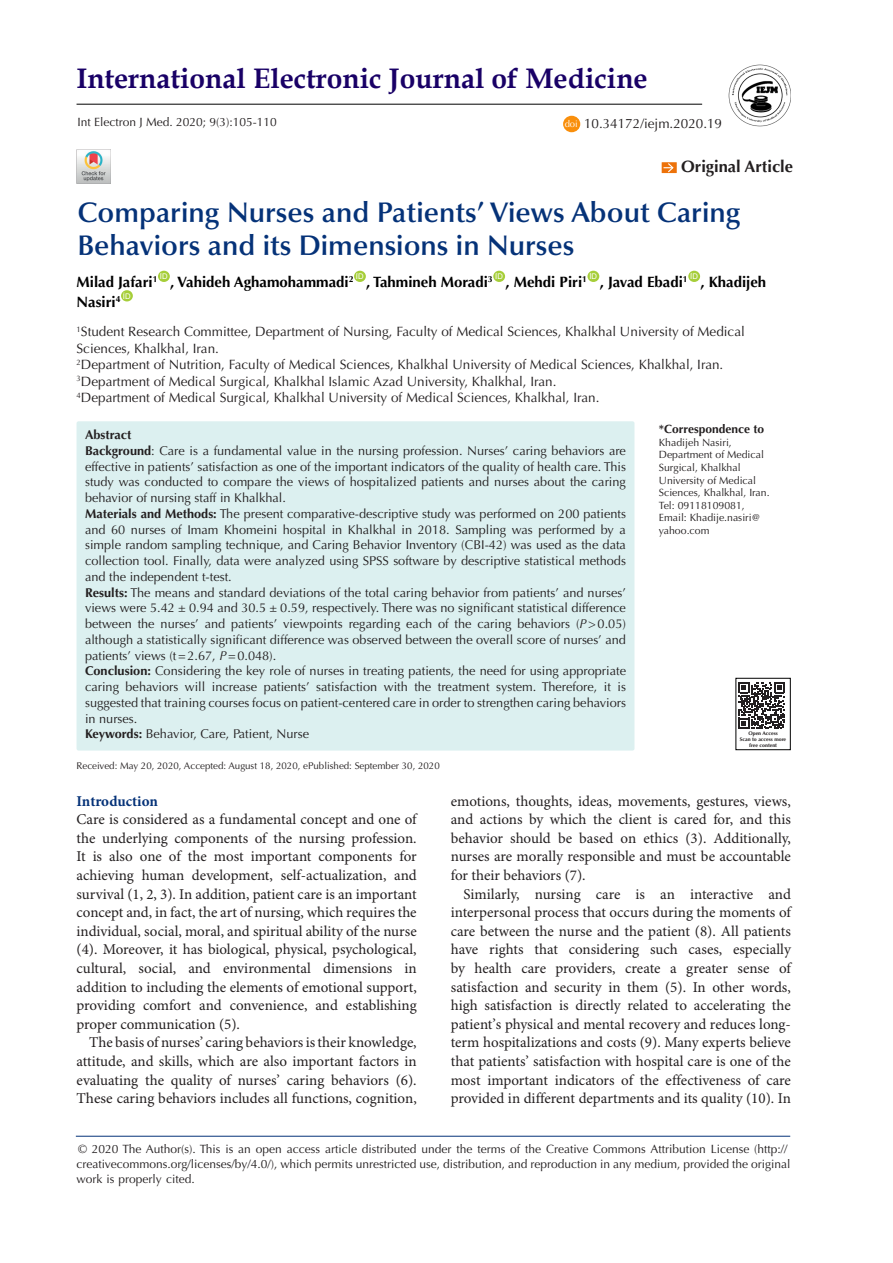
<style>
.page{position:relative;width:893px;height:1263px;background:#fff}
.page>*{position:absolute;margin:0;border:0;box-sizing:border-box;transform-origin:0 0}
.t1{font:600 28.5px/33px "Optima LT Std";color:#053278}
.t2{font:700 28.2px "Book Antiqua";color:#190066}
.t3{font:700 16.5px "Optima LT Std";color:#231f20}
.t4{font:15px/18.6px "Minion Pro";color:#231f20;text-align:justify}
.t5{font:700 15px "Optima LT Std";color:#000}
.t6{font:700 15px "Minion Pro";letter-spacing:-.005em;color:#053278}
.t7{font:13.5px/16.5px "Optima LT Std";color:#231f20}
.t8{font:12.75px/15.8px "Optima LT Std";color:#231f20;text-align:justify}
.Default{font:700 12.75px "Optima LT Std";color:#231f20}
.t9{font:12px/15px "Optima LT Std";color:#231f20}
.t10{font:700 12px "Optima LT Std";color:#231f20}
.t11{font:10.5px/12.6px "Optima LT Std";color:#231f20}
.t12{font:9.75px "Optima LT Std";color:#231f20}
.t13{font:9.45px "Optima LT Std";color:#fff}
.t14{font:7.8px "Arial";color:#fff}
.t15{font:700 5.25px "Optima LT Std";color:#231f20}
.s1{font-weight:700}
.s2{font-style:italic}
</style>
<div class="page">
<hr style="left:76px;top:1136px;width:714px;height:1px;background:#053278">
<div style="left:158px;top:271px;width:12px;height:11px;background:#a6ce39;border-radius:50%"></div>
<div style="left:354px;top:271px;width:12px;height:11px;background:#a6ce39;border-radius:50%"></div>
<div style="left:493px;top:271px;width:12px;height:11px;background:#a6ce39;border-radius:50%"></div>
<div style="left:587px;top:271px;width:12px;height:11px;background:#a6ce39;border-radius:50%"></div>
<div style="left:688px;top:271px;width:12px;height:11px;background:#a6ce39;border-radius:50%"></div>
<div style="left:121px;top:290px;width:12px;height:11px;background:#a6ce39;border-radius:50%"></div>
<img style="left:77px;top:149px;width:34px;height:34px">
<div style="left:662px;top:162px;width:15px;height:11px;background:#ed720a"></div>
<svg style="left:663px;top:162px;width:11px;height:11px"></svg>
<div style="left:77px;top:421px;width:557px;height:329px;background:#dcf0f0;border-radius:2px"></div>
<svg style="left:738px;top:682px;width:47px;height:47px"></svg>
<div style="left:736px;top:678px;width:54px;height:72px;border:1px solid #000"></div>
<hr style="left:77px;top:104px;width:625px;height:1px;background:#000">
<img style="left:728px;top:64px;width:63px;height:63px">
<div style="left:563px;top:116px;width:17px;height:16px;background:#f98f0c;border-radius:50%"></div>
<p class="t2" style="left:77px;top:59px;width:573px">International Electronic Journal of Medicine</p>
<p class="t9" style="left:77px;top:114px;width:201px">Int Electron J Med. 2020; 9(3):105-110</p>
<p class="t13" style="left:565px;top:118px;width:15px">doi</p>
<p class="t7" style="left:584px;top:115px;width:140px">10.34172/iejm.2020.19</p>
<p class="t3" style="left:681px;top:156px;width:113px">Original Article</p>
<p class="t1" style="left:77px;top:197px;width:665px">Comparing Nurses and Patients’ Views About Caring<br>Behaviors and its Dimensions in Nurses</p>
<p class="t5" style="left:77px;top:274px;width:83px">Milad Jafari<sup>1</sup></p>
<p class="t14" style="left:160px;top:271px;width:9px">ID</p>
<p class="t5" style="left:170px;top:274px;width:185px">, Vahideh Aghamohammadi<sup>2</sup></p>
<p class="t14" style="left:356px;top:271px;width:9px">ID</p>
<p class="t5" style="left:366px;top:274px;width:128px">, Tahmineh Moradi<sup>3</sup></p>
<p class="t14" style="left:495px;top:271px;width:9px">ID</p>
<p class="t5" style="left:505px;top:274px;width:83px">, Mehdi Piri<sup>1</sup></p>
<p class="t14" style="left:589px;top:271px;width:9px">ID</p>
<p class="t5" style="left:600px;top:274px;width:90px">, Javad Ebadi<sup>1</sup></p>
<p class="t14" style="left:690px;top:271px;width:9px">ID</p>
<p class="t5" style="left:700px;top:274px;width:67px">, Khadijeh</p>
<p class="t5" style="left:77px;top:293px;width:46px">Nasiri<sup>4</sup></p>
<p class="t14" style="left:123px;top:291px;width:9px">ID</p>
<p class="t7" style="left:77px;top:324px;width:670px"><sup>1</sup>Student Research Committee, Department of Nursing, Faculty of Medical Sciences, Khalkhal University of Medical<br>Sciences, Khalkhal, Iran.</p>
<p class="t7" style="left:77px;top:357px;width:648px"><sup>2</sup>Department of Nutrition, Faculty of Medical Sciences, Khalkhal University of Medical Sciences, Khalkhal, Iran.</p>
<p class="t7" style="left:77px;top:373px;width:481px"><sup>3</sup>Department of Medical Surgical, Khalkhal Islamic Azad University, Khalkhal, Iran.</p>
<p class="t7" style="left:77px;top:390px;width:524px"><sup>4</sup>Department of Medical Surgical, Khalkhal University of Medical Sciences, Khalkhal, Iran.</p>
<p class="Default" style="left:85px;top:427px;width:48px">Abstract</p>
<p class="t8" style="left:85px;top:443px;width:542px"><span class="s1">Background</span>: Care is a fundamental value in the nursing profession. Nurses’ caring behaviors are effective in patients’ satisfaction as one of the important indicators of the quality of health care. This study was conducted to compare the views of hospitalized patients and nurses about the caring behavior of nursing staff in Khalkhal.</p>
<p class="t8" style="left:85px;top:506px;width:542px"><span class="s1">Materials and Methods:</span> The present comparative-descriptive study was performed on 200 patients and 60 nurses of Imam Khomeini hospital in Khalkhal in 2018. Sampling was performed by a simple random sampling technique, and Caring Behavior Inventory (CBI-42) was used as the data collection tool. Finally, data were analyzed using SPSS software by descriptive statistical methods and the independent t-test.</p>
<p class="t8" style="left:85px;top:585px;width:542px"><span class="s1">Results:</span> The means and standard deviations of the total caring behavior from patients’ and nurses’ views were 5.42 ± 0.94 and 30.5 ± 0.59, respectively. There was no significant statistical difference between the nurses’ and patients’ viewpoints regarding each of the caring behaviors (<span class="s2">P</span>&gt;0.05) although a statistically significant difference was observed between the overall score of nurses’ and patients’ views (t=2.67, <span class="s2">P</span>=0.048).</p>
<p class="t8" style="left:85px;top:663px;width:542px"><span class="s1">Conclusion:</span> Considering the key role of nurses in treating patients, the need for using appropriate caring behaviors will increase patients’ satisfaction with the treatment system. Therefore, it is suggested that training courses focus on patient-centered care in order to strengthen caring behaviors in nurses.</p>
<p class="t8" style="left:85px;top:726px;width:226px"><span class="s1">Keywords:</span> Behavior, Care, Patient, Nurse</p>
<p class="t12" style="left:77px;top:760px;width:365px">Received: May 20, 2020, Accepted: August 18, 2020, ePublished: September 30, 2020</p>
<p class="t10" style="left:659px;top:422px;width:107px">*Correspondence to</p>
<p class="t11" style="left:659px;top:436px;width:112px">Khadijeh Nasiri,<br>Department of Medical<br>Surgical, Khalkhal<br>University of Medical<br>Sciences, Khalkhal, Iran.</p>
<p class="t11" style="left:659px;top:499px;width:87px">Tel: 09118109081,</p>
<p class="t11" style="left:659px;top:512px;width:103px">Email: Khadije.nasiri@ yahoo.com</p>
<p class="t15" style="left:748px;top:730px;width:31px">Open Access</p>
<p class="t15" style="left:740px;top:736px;width:48px">Scan to access more</p>
<p class="t15" style="left:749px;top:742px;width:29px">free content</p>
<p class="t6" style="left:77px;top:790px;width:83px">Introduction</p>
<p class="t4" style="left:77px;top:811px;width:342px">Care is considered as a fundamental concept and one of the underlying components of the nursing profession.<br>It is also one of the most important components for achieving human development, self-actualization, and survival (1, 2, 3). In addition, patient care is an important concept and, in fact, the art of nursing, which requires the individual, social, moral, and spiritual ability of the nurse (4). Moreover, it has biological, physical, psychological, cultural, social, and environmental dimensions in addition to including the elements of emotional support, providing comfort and convenience, and establishing proper communication (5).</p>
<p class="t4" style="left:77px;top:1034px;width:342px;text-indent:13px">The basis of nurses’ caring behaviors is their knowledge, attitude, and skills, which are also important factors in evaluating the quality of nurses’ caring behaviors (6).<br>These caring behaviors includes all functions, cognition,</p>
<p class="t4" style="left:451px;top:792px;width:342px">emotions, thoughts, ideas, movements, gestures, views, and actions by which the client is cared for, and this behavior should be based on ethics (3). Additionally, nurses are morally responsible and must be accountable for their behaviors (7).</p>
<p class="t4" style="left:451px;top:885px;width:342px;text-indent:13px">Similarly, nursing care is an interactive and interpersonal process that occurs during the moments of care between the nurse and the patient (8). All patients have rights that considering such cases, especially by health care providers, create a greater sense of satisfaction and security in them (5). In other words, high satisfaction is directly related to accelerating the patient’s physical and mental recovery and reduces long&shy;term hospitalizations and costs (9). Many experts believe that patients’ satisfaction with hospital care is one of the most important indicators of the effectiveness of care provided in different departments and its quality (10). In</p>
<p class="t9" style="left:77px;top:1141px;width:716px">© 2020 The Author(s). This is an open access article distributed under the terms of the Creative Commons Attribution License (http:// creativecommons.org/licenses/by/4.0/), which permits unrestricted use, distribution, and reproduction in any medium, provided the original work is properly cited.</p>
</div>
